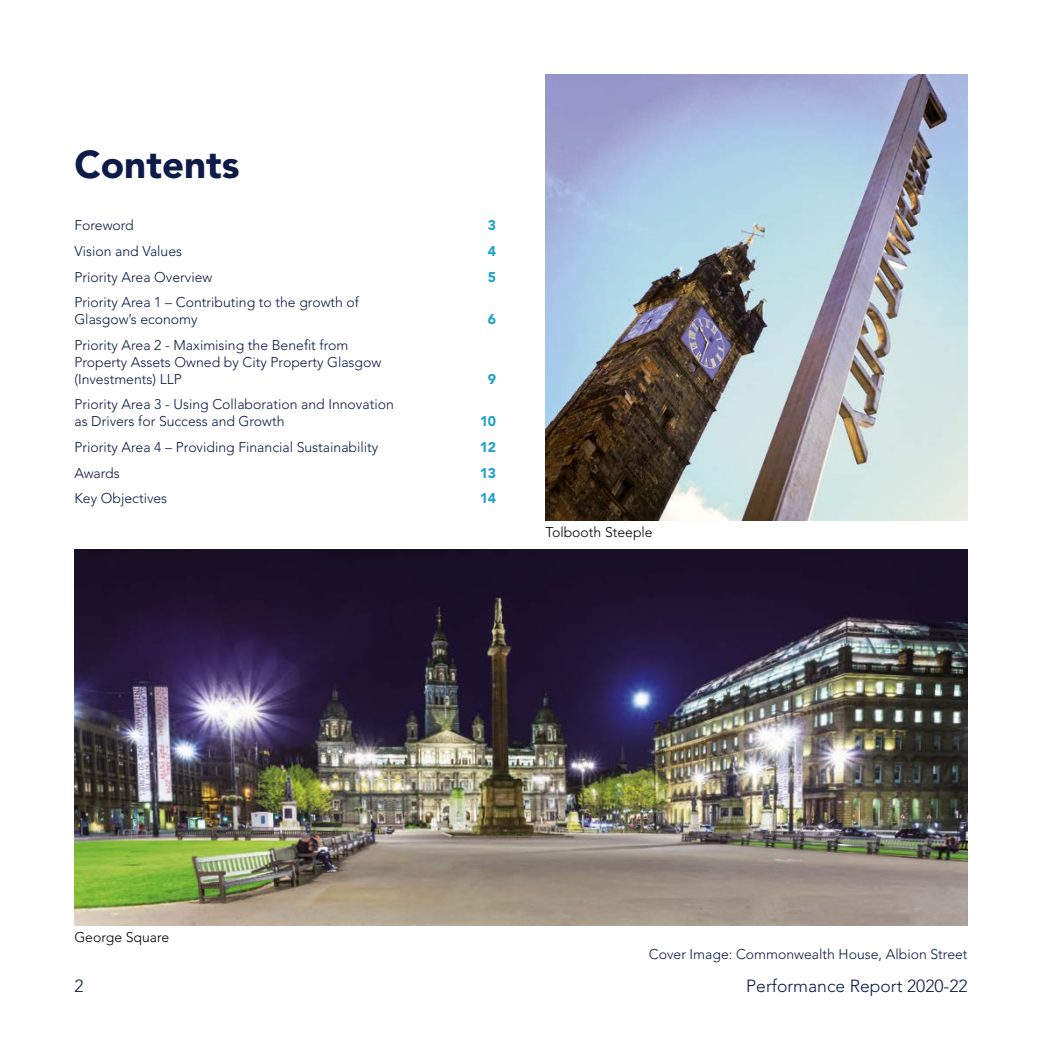
<style>
.page{position:relative;width:1042px;height:1042px;background:#fff}
.page>*{position:absolute;margin:0;border:0;box-sizing:border-box;transform-origin:0 0}
.t1{font:900 38.5px "Avenir";color:#0c1b47}
.t2{font:300 17.5px "Avenir";color:#0c1b47}
.t3{font:300 14px/16.8px "Avenir";color:#0c1b47}
.t4{font:300 14px "Avenir";color:#000}
.t5{font:900 14px "Avenir";color:#1fa2c9}
</style>
<div class="page">
<img style="left:545px;top:74px;width:422px;height:447px">
<img style="left:74px;top:549px;width:893px;height:376px">
<h1 class="t1" style="left:74px;top:141px;width:167px">Contents</h1>
<p class="t3" style="left:74px;top:217px;width:61px">Foreword</p>
<p class="t5" style="left:488px;top:217px;width:10px">3</p>
<p class="t3" style="left:74px;top:243px;width:109px">Vision and Values</p>
<p class="t5" style="left:488px;top:243px;width:10px">4</p>
<p class="t3" style="left:74px;top:268px;width:139px">Priority Area Overview</p>
<p class="t5" style="left:488px;top:268px;width:10px">5</p>
<p class="t3" style="left:74px;top:294px;width:286px">Priority Area 1 – Contributing to the growth of<br>Glasgow’s economy</p>
<p class="t5" style="left:488px;top:311px;width:10px">6</p>
<p class="t3" style="left:74px;top:337px;width:308px">Priority Area 2 - Maximising the Benefit from<br>Property Assets Owned by City Property Glasgow (Investments) LLP</p>
<p class="t3" style="left:74px;top:396px;width:321px">Priority Area 3 - Using Collaboration and Innovation as Drivers for Success and Growth</p>
<p class="t5" style="left:488px;top:370px;width:10px">9</p>
<p class="t5" style="left:480px;top:413px;width:18px">10</p>
<p class="t3" style="left:74px;top:438px;width:305px">Priority Area 4 – Providing Financial Sustainability</p>
<p class="t5" style="left:480px;top:438px;width:18px">12</p>
<p class="t3" style="left:74px;top:464px;width:47px">Awards</p>
<p class="t5" style="left:480px;top:464px;width:18px">13</p>
<p class="t3" style="left:74px;top:490px;width:94px">Key Objectives</p>
<p class="t5" style="left:480px;top:490px;width:18px">14</p>
<p class="t4" style="left:545px;top:523px;width:109px">Tolbooth Steeple</p>
<p class="t4" style="left:74px;top:929px;width:96px">George Square</p>
<p class="t3" style="left:649px;top:946px;width:320px">Cover Image: Commonwealth House, Albion Street</p>
<p class="t2" style="left:74px;top:976px;width:11px">2</p>
<p class="t2" style="left:746px;top:976px;width:223px">Performance Report 2020-22</p>
</div>
